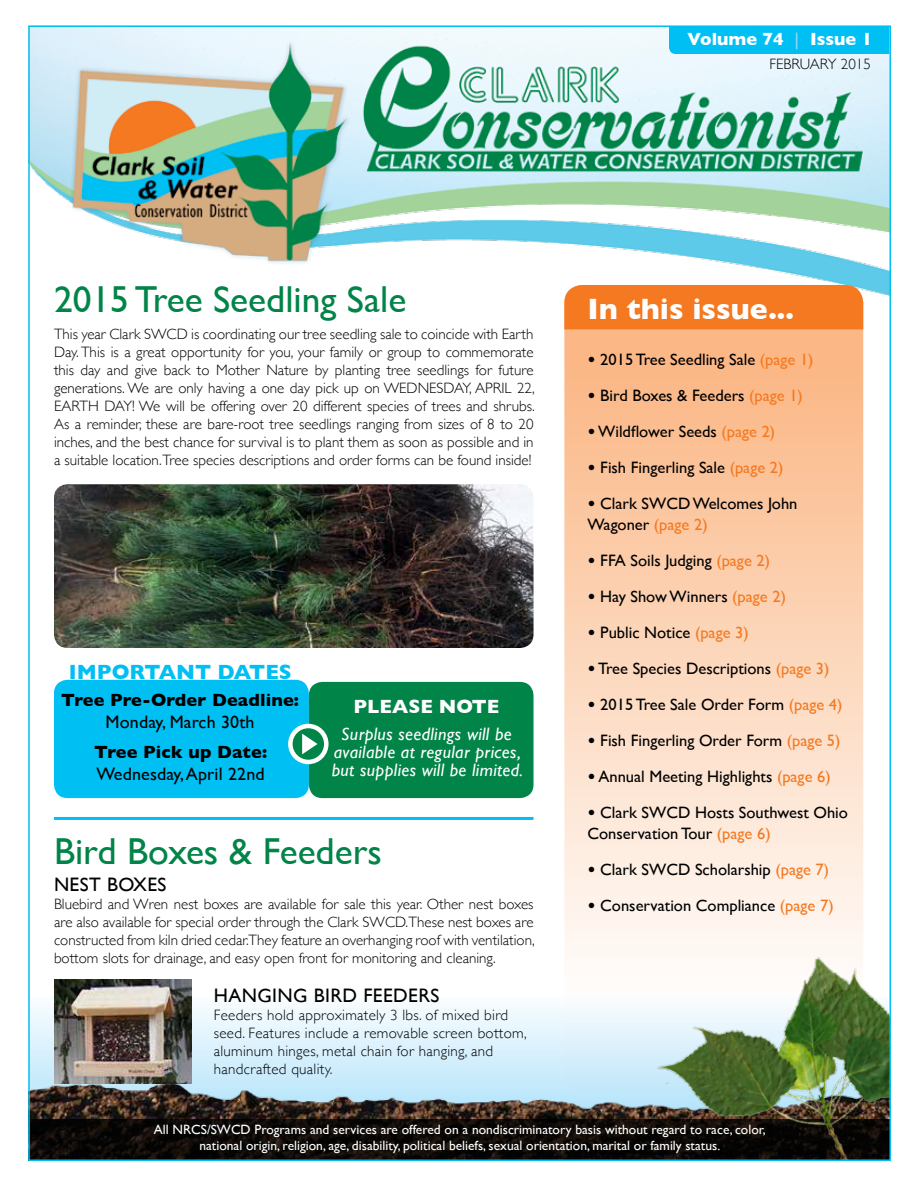
<style>
.page{position:relative;width:918px;height:1188px;background:#fff}
.page>*{position:absolute;margin:0;border:0;box-sizing:border-box;transform-origin:0 0}
.t1{font:37.5px "Gill Sans";color:#008448}
.t2{font:700 30px "Gill Sans";color:#fff}
.t3{font:700 21px "Gill Sans";color:#00bff3}
.t4{font:19.5px "Gill Sans";letter-spacing:.02em;color:#000}
.t5{font:700 19.5px "Gill Sans";color:#fff}
.t6{font:italic 18px/18px "Gill Sans";letter-spacing:.02em;color:#fff;text-align:center}
.t7{font:700 18px "Gill Sans";letter-spacing:.01em;color:#000}
.t8{font:18px "Gill Sans";letter-spacing:.01em;color:#000}
.t9{font:700 18px "Gill Sans";color:#fff}
.t10{font:16.5px/21px "Gill Sans";color:#000}
.t11{font:300 15px/18px "Gill Sans";letter-spacing:.02em;color:#000;text-align:justify}
.t12{font:300 15px "Gill Sans";color:#000}
.t13{font:13.5px/16.2px "Gill Sans";color:#fff;text-align:center}
.s1{font-weight:400;color:#9adbf9}
.s2{font-weight:700}
.s3{color:#f47920}
</style>
<div class="page">
<img style="left:31px;top:29px;width:857px;height:267px">
<svg style="left:31px;top:979px;width:533px;height:98px"></svg>
<div style="left:564px;top:285px;width:299px;height:807px;background:linear-gradient(to bottom,#ffb178,#f3ffff);border-radius:18px"></div>
<img style="left:31px;top:1077px;width:610px;height:42px">
<svg style="left:31px;top:1119px;width:610px;height:39px;background:#0d0907"></svg>
<img style="left:641px;top:903px;width:247px;height:255px">
<div style="left:564px;top:285px;width:299px;height:44px;background:#f47920"></div>
<div style="left:669px;top:26px;width:220px;height:28px;background:#00bff3"></div>
<hr style="left:54px;top:817px;width:480px;height:3px;background:#00bff3">
<div style="left:54px;top:680px;width:255px;height:118px;background:#00bff3;border-radius:14px"></div>
<div style="left:309px;top:682px;width:225px;height:116px;background:#008448;border-radius:14px"></div>
<svg style="left:290px;top:726px;width:36px;height:36px"></svg>
<div style="left:288px;top:724px;width:41px;height:40px;border:4px solid #fff;border-radius:50%"></div>
<svg style="left:302px;top:734px;width:16px;height:20px"></svg>
<img style="left:54px;top:484px;width:480px;height:164px">
<img style="left:54px;top:980px;width:137px;height:104px">
<p class="t9" style="left:688px;top:25px;width:186px">Volume 74 <span class="s1">|</span> Issue 1</p>
<p class="t12" style="left:769px;top:53px;width:103px">FEBRUARY 2015</p>
<h1 class="t1" style="left:54px;top:277px;width:354px">2015 Tree Seedling Sale</h1>
<p class="t11" style="left:54px;top:324px;width:482px">This year Clark SWCD is coordinating our tree seedling sale to coincide with Earth Day. This is a great opportunity for you, your family or group to commemorate this day and give back to Mother Nature by planting tree seedlings for future generations. We are only having a one day pick up on WEDNESDAY, APRIL 22, EARTH DAY! We will be offering over 20 different species of trees and shrubs.<br>As a reminder, these are bare-root tree seedlings ranging from sizes of 8 to 20 inches, and the best chance for survival is to plant them as soon as possible and in a suitable location.Tree species descriptions and order forms can be found inside!</p>
<h3 class="t3" style="left:69px;top:655px;width:224px">IMPORTANT DATES</h3>
<p class="t7" style="left:61px;top:686px;width:239px">Tree Pre-Order Deadline:</p>
<p class="t8" style="left:106px;top:711px;width:151px">Monday, March 30th</p>
<p class="t7" style="left:94px;top:738px;width:175px">Tree Pick up Date:</p>
<p class="t8" style="left:97px;top:763px;width:170px">Wednesday, April 22nd</p>
<h3 class="t5" style="left:354px;top:691px;width:147px">PLEASE NOTE</h3>
<p class="t6" style="left:332px;top:725px;width:193px">Surplus seedlings will be available at regular prices, but supplies will be limited.</p>
<h1 class="t1" style="left:54px;top:830px;width:330px">Bird Boxes &amp; Feeders</h1>
<h3 class="t4" style="left:54px;top:873px;width:114px">NEST BOXES</h3>
<p class="t11" style="left:54px;top:895px;width:482px">Bluebird and Wren nest boxes are available for sale this year. Other nest boxes are also available for special order through the Clark SWCD.These nest boxes are constructed from kiln dried cedar.They feature an overhanging roof with ventilation, bottom slots for drainage, and easy open front for monitoring and cleaning.</p>
<h3 class="t4" style="left:214px;top:984px;width:227px">HANGING BIRD FEEDERS</h3>
<p class="t11" style="left:214px;top:1005px;width:314px;text-align:left">Feeders hold approximately 3 lbs. of mixed bird seed. Features include a removable screen bottom, aluminum hinges, metal chain for hanging, and handcrafted quality.</p>
<h2 class="t2" style="left:587px;top:285px;width:208px">In this issue...</h2>
<p class="t10" style="left:587px;top:349px;width:228px"><span class="s2">•</span> 2015 Tree Seedling Sale <span class="s3">(page 1)</span></p>
<p class="t10" style="left:587px;top:385px;width:217px"><span class="s2">•</span> Bird Boxes &amp; Feeders <span class="s3">(page 1)</span></p>
<p class="t10" style="left:587px;top:421px;width:189px"><span class="s2">•</span> Wildflower Seeds <span class="s3">(page 2)</span></p>
<p class="t10" style="left:587px;top:457px;width:198px"><span class="s2">•</span> Fish Fingerling Sale <span class="s3">(page 2)</span></p>
<p class="t10" style="left:587px;top:493px;width:212px"><span class="s2">•</span> Clark SWCD Welcomes John<br>Wagoner <span class="s3">(page 2)</span></p>
<p class="t10" style="left:587px;top:550px;width:184px"><span class="s2">•</span> FFA Soils Judging <span class="s3">(page 2)</span></p>
<p class="t10" style="left:587px;top:586px;width:200px"><span class="s2">•</span> Hay Show Winners <span class="s3">(page 2)</span></p>
<p class="t10" style="left:587px;top:622px;width:163px"><span class="s2">•</span> Public Notice <span class="s3">(page 3)</span></p>
<p class="t10" style="left:587px;top:658px;width:244px"><span class="s2">•</span> Tree Species Descriptions <span class="s3">(page 3)</span></p>
<p class="t10" style="left:587px;top:694px;width:257px"><span class="s2">•</span> 2015 Tree Sale Order Form <span class="s3">(page 4)</span></p>
<p class="t10" style="left:587px;top:730px;width:255px"><span class="s2">•</span> Fish Fingerling Order Form <span class="s3">(page 5)</span></p>
<p class="t10" style="left:587px;top:766px;width:245px"><span class="s2">•</span> Annual Meeting Highlights <span class="s3">(page 6)</span></p>
<p class="t10" style="left:587px;top:802px;width:262px"><span class="s2">•</span> Clark SWCD Hosts Southwest Ohio<br>Conservation Tour <span class="s3">(page 6)</span></p>
<p class="t10" style="left:587px;top:859px;width:243px"><span class="s2">•</span> Clark SWCD Scholarship <span class="s3">(page 7)</span></p>
<p class="t10" style="left:587px;top:895px;width:248px"><span class="s2">•</span> Conservation Compliance <span class="s3">(page 7)</span></p>
<p class="t13" style="left:154px;top:1121px;width:613px">All NRCS/SWCD Programs and services are offered on a nondiscriminatory basis without regard to race, color, national origin, religion, age, disability, political beliefs, sexual orientation, marital or family status.</p>
</div>
